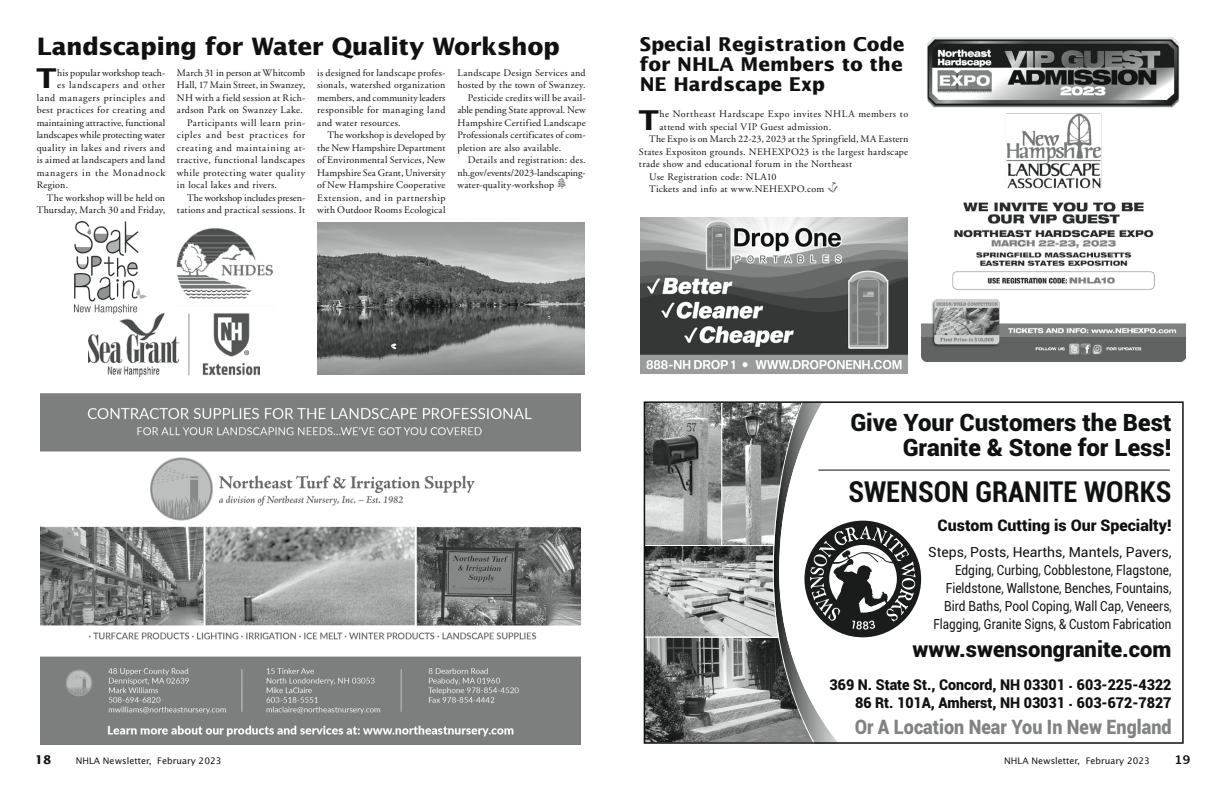
<style>
.page{position:relative;width:1224px;height:792px;background:#fff}
.page>*{position:absolute;margin:0;border:0;box-sizing:border-box;transform-origin:0 0}
.t1{font:700 condensed 29px "Roboto";color:#101211}
.t2{font:700 27.3px "Lucida Sans";color:#101211}
.t3{font:900 24px/25px "Roboto";color:#101211;text-align:right}
.t4{font:700 24px "Lucida Sans";letter-spacing:-.025em;color:#101211}
.t5{font:900 22px "Roboto";color:#101211}
.t6{font:900 20px "Roboto";color:#818383;scale:.9 1}
.t7{font:700 19px/20px "Lucida Sans";color:#101211;text-align:justify}
.t8{font:900 16px "Roboto";color:#101211}
.t9{font:900 15px/18px "Roboto";color:#101211;text-align:right;scale:.95 1}
.t10{font:14px/18px "Roboto";color:#101211;text-align:right}
.t11{font:10px/12.5px "Adobe Garamond";letter-spacing:.025em;color:#101211;text-align:justify}
.t12{font:10px "Adobe Garamond";letter-spacing:.005em;color:#101211}
.t13{font:10px "Adobe Garamond";letter-spacing:.045em;color:#101211}
.t14{font:10px "Adobe Garamond";letter-spacing:.06em;color:#101211}
.t15{font:10px "Adobe Garamond";color:#101211}
.t16{font:10px "Adobe Garamond";letter-spacing:.05em;color:#101211}
.t17{font:10px "Adobe Garamond";letter-spacing:-.01em;color:#101211}
.t18{font:10px "Adobe Garamond";letter-spacing:.07em;color:#101211}
.t19{font:10px "Adobe Garamond";letter-spacing:.065em;color:#101211}
.t20{font:9px "Lucida Sans";color:#101211}
.s1{font-family:"Acme Green Garden";font-size:11.2px;color:#696b6a}
.s2{font-weight:700;font-size:12px}
.s3{font-size:10px;color:#fff}
.s4{font-family:"Lucida Grande";font-weight:700;font-size:12px}
</style>
<div class="page">
<img style="left:176px;top:228px;width:97px;height:71px">
<img style="left:317px;top:222px;width:268px;height:152px">
<img style="left:89px;top:312px;width:170px;height:65px">
<img style="left:74px;top:221px;width:73px;height:93px">
<img style="left:40px;top:393px;width:540px;height:351px">
<hr style="left:818px;top:470px;width:352px;height:1px;background:#101211">
<svg style="left:647px;top:405px;width:274px;height:336px"></svg>
<div style="left:644px;top:402px;width:540px;height:342px;border:2px solid #101211"></div>
<img style="left:640px;top:217px;width:268px;height:156px">
<img style="left:922px;top:37px;width:263px;height:324px">
<h3 class="t4" style="left:37px;top:32px;width:525px">Landscaping for Water Quality Workshop</h3>
<p class="t12" style="left:177px;top:67px;width:130px">March 31 in person at Whitcomb</p>
<p class="t11" style="left:177px;top:79px;width:130px">Hall, 17 Main Street, in Swanzey,</p>
<p class="t11" style="left:177px;top:92px;width:130px">NH with a field session at Rich-</p>
<p class="t11" style="left:177px;top:104px;width:128px">ardson Park on Swanzey Lake.</p>
<p class="t13" style="left:187px;top:117px;width:120px">Participants will learn prin-</p>
<p class="t14" style="left:177px;top:130px;width:130px">ciples and best practices for</p>
<p class="t18" style="left:177px;top:142px;width:130px">creating and maintaining at-</p>
<p class="t11" style="left:177px;top:154px;width:130px">tractive, functional landscapes</p>
<p class="t13" style="left:177px;top:167px;width:130px">while protecting water quality</p>
<p class="t11" style="left:177px;top:179px;width:102px">in local lakes and rivers.</p>
<p class="t17" style="left:187px;top:192px;width:120px">The workshop includes presen-</p>
<p class="t11" style="left:177px;top:204px;width:130px">tations and practical sessions. It</p>
<h2 class="t2" style="left:36px;top:62px;width:22px">T</h2>
<p class="t12" style="left:57px;top:67px;width:109px">his popular workshop teach-</p>
<p class="t11" style="left:317px;top:67px;width:130px">is designed for landscape profes&shy;sionals, watershed organization members, and community leaders responsible for managing land and water resources.</p>
<p class="t11" style="left:317px;top:129px;width:130px;text-indent:10px">The workshop is developed by the New Hampshire Department of Environmental Services, New Hampshire Sea Grant, University of New Hampshire Cooperative Extension, and in partnership with Outdoor Rooms Ecological</p>
<p class="t11" style="left:457px;top:67px;width:130px">Landscape Design Services and</p>
<p class="t11" style="left:457px;top:79px;width:130px">hosted by the town of Swanzey.</p>
<p class="t11" style="left:468px;top:92px;width:120px">Pesticide credits will be avail-</p>
<p class="t15" style="left:457px;top:105px;width:130px">able pending State approval. New</p>
<p class="t11" style="left:457px;top:117px;width:130px">Hampshire Certified Landscape</p>
<p class="t11" style="left:457px;top:129px;width:130px">Professionals certificates of com-</p>
<p class="t11" style="left:457px;top:142px;width:105px">pletion are also available.</p>
<p class="t11" style="left:468px;top:154px;width:120px">Details and registration: des.</p>
<p class="t15" style="left:457px;top:167px;width:130px">nh.gov/events/2023-landscaping-</p>
<p class="t11" style="left:457px;top:179px;width:110px">water-quality-workshop <span class="s1">p</span></p>
<p class="t14" style="left:57px;top:80px;width:109px">es landscapers and other</p>
<p class="t14" style="left:37px;top:92px;width:130px">land managers principles and</p>
<p class="t13" style="left:37px;top:105px;width:130px">best practices for creating and</p>
<p class="t12" style="left:37px;top:117px;width:130px">maintaining attractive, functional</p>
<p class="t12" style="left:37px;top:130px;width:130px">landscapes while protecting water</p>
<p class="t13" style="left:37px;top:142px;width:130px">quality in lakes and rivers and</p>
<p class="t11" style="left:37px;top:154px;width:130px">is aimed at landscapers and land</p>
<p class="t19" style="left:37px;top:167px;width:130px">managers in the Monadnock</p>
<p class="t11" style="left:37px;top:179px;width:33px">Region.</p>
<p class="t11" style="left:47px;top:192px;width:120px">The workshop will be held on</p>
<p class="t11" style="left:37px;top:204px;width:130px">Thursday, March 30 and Friday,</p>
<h3 class="t7" style="left:640px;top:34px;width:266px">Special Registration Code for NHLA Members to the NE Hardscape Exp</h3>
<h2 class="t2" style="left:639px;top:104px;width:22px">T</h2>
<p class="t16" style="left:660px;top:109px;width:250px">he Northeast Hardscape Expo invites NHLA members to</p>
<p class="t11" style="left:660px;top:121px;width:173px">attend with special VIP Guest admission.</p>
<p class="t11" style="left:649px;top:133px;width:261px">The Expo is on March 22-23, 2023 at the Springfield, MA Eastern</p>
<p class="t11" style="left:639px;top:146px;width:271px">States Expositon grounds. NEHEXPO23 is the largest hardscape</p>
<p class="t11" style="left:639px;top:158px;width:215px">trade show and educational forum in the Northeast</p>
<p class="t11" style="left:649px;top:171px;width:129px">Use Registration code: NLA10</p>
<p class="t11" style="left:649px;top:183px;width:190px">Tickets and info at www.NEHEXPO.com <span class="s1">q</span></p>
<h3 class="t3" style="left:850px;top:409px;width:323px">Give Your Customers the Best<br>Granite &amp; Stone for Less!</h3>
<h1 class="t1" style="left:848px;top:471px;width:325px">SWENSON GRANITE WORKS</h1>
<h3 class="t8" style="left:938px;top:514px;width:235px">Custom Cutting is Our Specialty!</h3>
<h3 class="t10" style="left:928px;top:542px;width:245px">Steps, Posts, Hearths, Mantels, Pavers, Edging, Curbing, Cobblestone, Flagstone, Fieldstone, Wallstone, Benches, Fountains, Bird Baths, Pool Coping, Wall Cap, Veneers, Flagging, Granite Signs, &amp; Custom Fabrication</h3>
<h3 class="t5" style="left:913px;top:633px;width:260px">www.swensongranite.com</h3>
<h3 class="t9" style="left:830px;top:675px;width:361px">369 N. State St., Concord, NH 03301 . 603-225-4322<br>86 Rt. 101A, Amherst, NH 03031 . 603-672-7827</h3>
<h3 class="t6" style="left:855px;top:712px;width:354px">Or A Location Near You In New England</h3>
<p class="t20" style="left:35px;top:756px;width:188px"><span class="s2">18</span><span class="s3">xxxx</span>NHLA Newsletter, February 2023</p>
<p class="t20" style="left:1004px;top:756px;width:187px">NHLA Newsletter, February 2023<span class="s3">xxxx</span><span class="s4">19</span></p>
</div>
